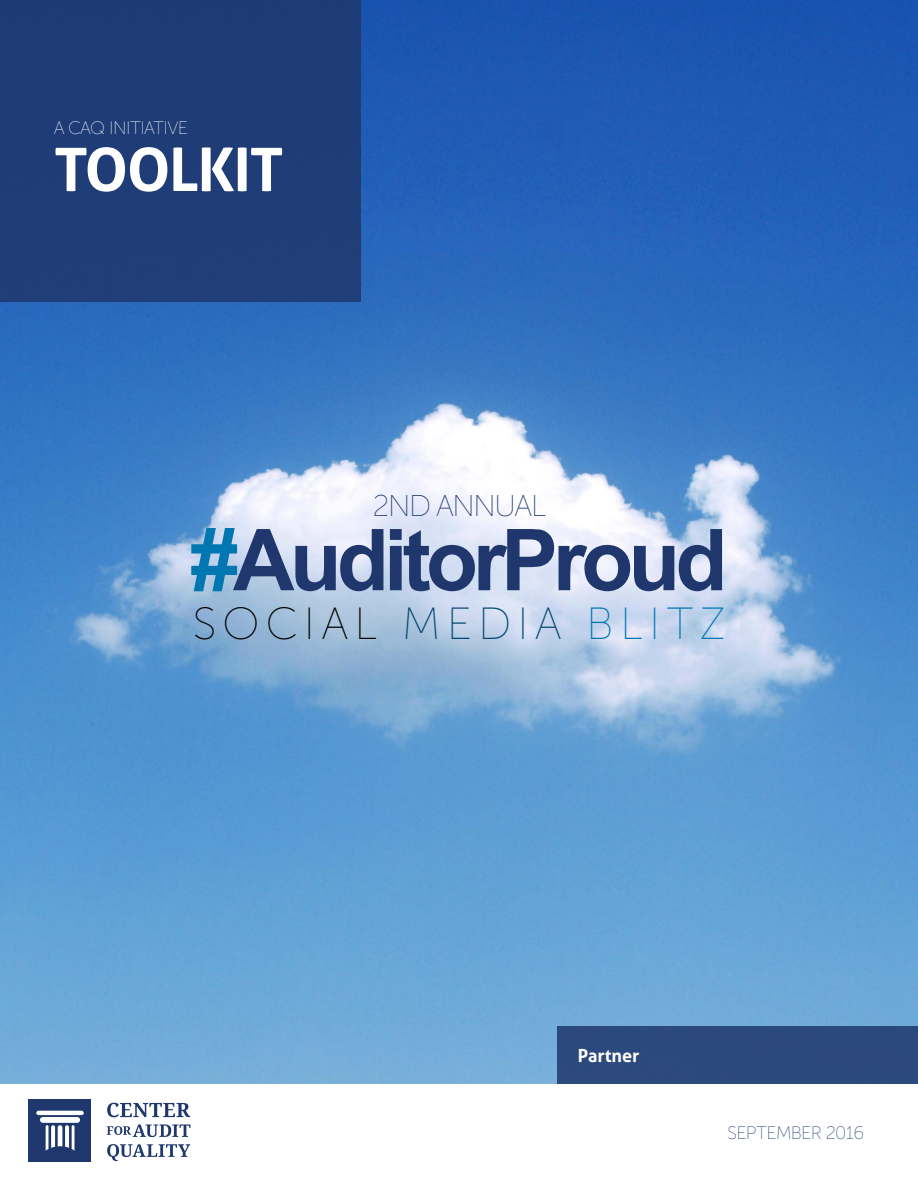
<style>
.page{position:relative;width:918px;height:1188px;background:#fff}
.page>*{position:absolute;margin:0;border:0;box-sizing:border-box;transform-origin:0 0}
.t1{font:700 85.5px "Arial";letter-spacing:-.06em;color:#1f376c}
.t2{font:700 60px "Aller";letter-spacing:-.02em;color:#fff}
.t3{font:300 45px "Museo Sans Display";letter-spacing:.17em;color:#000}
.t4{font:300 30px "Museo Sans Display";letter-spacing:-.02em;color:#1f376c}
.t5{font:300 18px "Museo Sans Display";color:#fff}
.t6{font:300 18px "Museo Sans Display";color:#1f376c}
.t7{font:700 18px "Aller";color:#fff}
.s1{color:#0077b1}
.s2{color:#044871}
</style>
<div class="page">
<svg style="left:107px;top:1103px;width:83px;height:14px"></svg>
<svg style="left:107px;top:1144px;width:83px;height:17px"></svg>
<div style="left:28px;top:1099px;width:63px;height:63px;background:#1e376c"></div>
<div style="left:40px;top:1117px;width:40px;height:6px;background:#fff;border-radius:3px"></div>
<hr style="left:36px;top:1111px;width:48px;height:4px;background:#fff;border-radius:2px">
<svg style="left:46px;top:1125px;width:29px;height:26px"></svg>
<svg style="left:107px;top:1125px;width:83px;height:12px"></svg>
<img style="left:0;top:0;width:918px;height:1083px">
<div style="left:0;top:0;width:361px;height:302px;background:#1f3c77"></div>
<div style="left:557px;top:1026px;width:361px;height:57px;background:#2c497c"></div>
<p class="t5" style="left:54px;top:119px;width:135px">A CAQ INITIATIVE</p>
<h2 class="t2" style="left:54px;top:133px;width:231px">TOOLKIT</h2>
<p class="t4" style="left:373px;top:489px;width:174px">2ND ANNUAL</p>
<h1 class="t1" style="left:191px;top:504px;width:538px"><span class="s1">#</span>AuditorProud</h1>
<p class="t3" style="left:193px;top:599px;width:533px">SOCIAL <span class="s2">MEDIA</span> <span class="s1">BLITZ</span></p>
<p class="t7" style="left:578px;top:1044px;width:63px">Partner</p>
<p class="t6" style="left:728px;top:1123px;width:138px">SEPTEMBER 2016</p>
</div>
